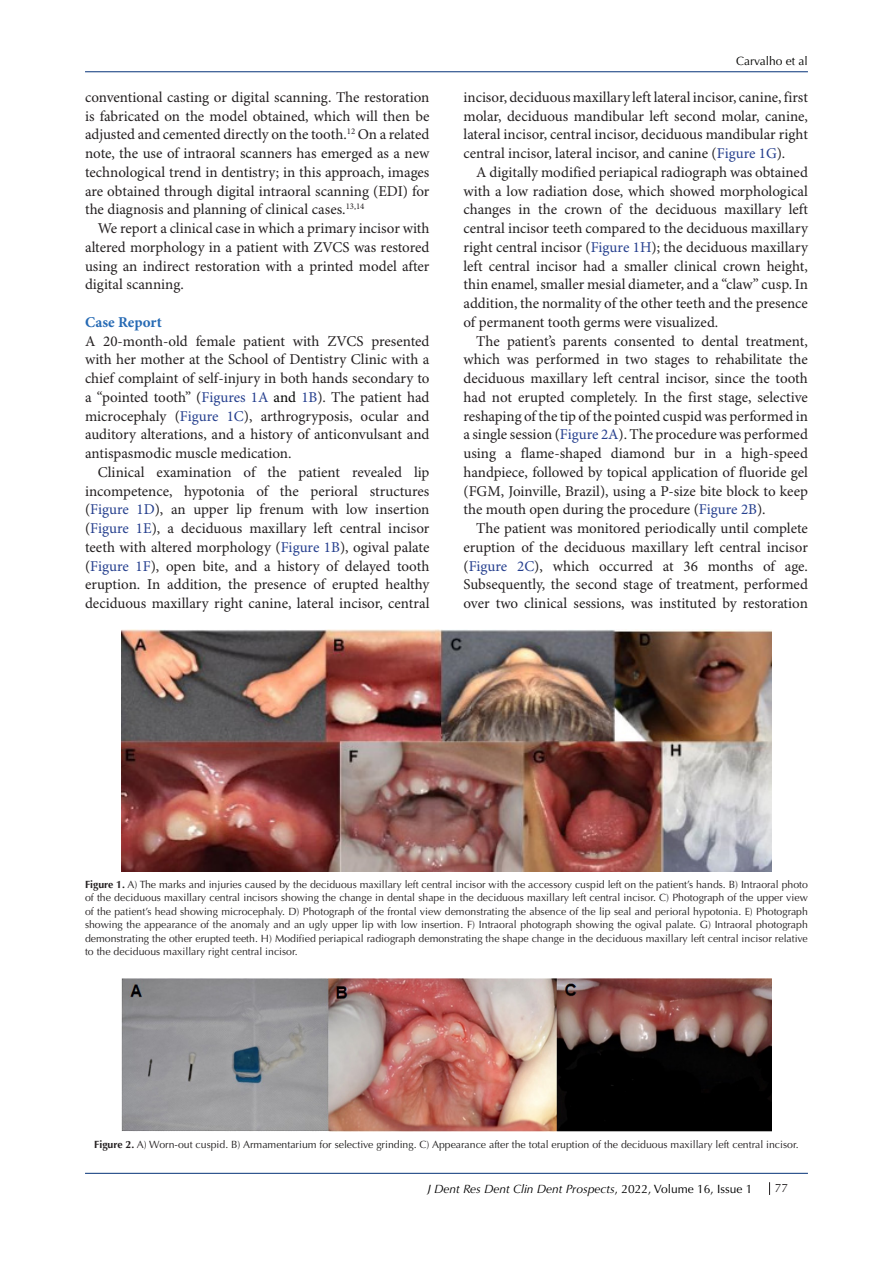
<style>
.page{position:relative;width:893px;height:1263px;background:#fff}
.page>*{position:absolute;margin:0;border:0;box-sizing:border-box;transform-origin:0 0}
.Default{font:15px/18.8px "Minion Pro";color:#231f20;text-align:justify}
.t1{font:700 15px "Minion Pro";letter-spacing:.005em;color:#266ab4}
.t2{font:italic 12px "Optima LT Std";color:#000}
.t3{font:12px "Optima LT Std";color:#040503}
.t4{font:12px "Optima LT Std";color:#231f20}
.t5{font:10.5px/13.5px "Optima LT Std";color:#231f20;text-align:justify}
.t6{font:10.5px "Optima LT Std";color:#201f1e}
.s1{color:#253f8e}
.s2{color:#040503}
.s3{font-weight:700}
.s4{font-weight:700;color:#231f20}
.s5{color:#231f20}
.s6{font-style:normal}
</style>
<div class="page">
<hr style="left:85px;top:71px;width:723px;height:1px;background:#053278">
<hr style="left:85px;top:1173px;width:723px;height:1px;background:#053278">
<svg style="left:769px;top:1182px;width:1px;height:13px"></svg>
<img style="left:122px;top:630px;width:649px;height:241px">
<img style="left:122px;top:978px;width:649px;height:153px">
<p class="Default" style="left:85px;top:88px;width:346px">conventional casting or digital scanning. The restoration is fabricated on the model obtained, which will then be adjusted and cemented directly on the tooth.<sup>12</sup> On a related note, the use of intraoral scanners has emerged as a new technological trend in dentistry; in this approach, images are obtained through digital intraoral scanning (EDI) for the diagnosis and planning of clinical cases.<sup>13,14</sup></p>
<p class="Default" style="left:85px;top:220px;width:346px;text-indent:13px">We report a clinical case in which a primary incisor with altered morphology in a patient with ZVCS was restored using an indirect restoration with a printed model after digital scanning.</p>
<p class="t1" style="left:85px;top:312px;width:78px">Case Report</p>
<p class="Default" style="left:85px;top:332px;width:346px">A 20-month-old female patient with ZVCS presented with her mother at the School of Dentistry Clinic with a chief complaint of self-injury in both hands secondary to a “pointed tooth” (<span class="s1">Figures 1A</span> <span class="s2">and</span> <span class="s1">1B</span>). The patient had microcephaly (<span class="s1">Figure 1C</span>), arthrogryposis, ocular and auditory alterations, and a history of anticonvulsant and antispasmodic muscle medication.</p>
<p class="Default" style="left:85px;top:463px;width:346px;text-indent:13px">Clinical examination of the patient revealed lip incompetence, hypotonia of the perioral structures (<span class="s1">Figure 1D</span>), an upper lip frenum with low insertion (<span class="s1">Figure 1E</span>), a deciduous maxillary left central incisor teeth with altered morphology (<span class="s1">Figure 1B</span>), ogival palate (<span class="s1">Figure 1F</span>), open bite, and a history of delayed tooth eruption. In addition, the presence of erupted healthy deciduous maxillary right canine, lateral incisor, central</p>
<p class="t3" style="left:736px;top:54px;width:73px">Carvalho et al</p>
<p class="Default" style="left:463px;top:88px;width:346px">incisor, deciduous maxillary left lateral incisor, canine, first molar, deciduous mandibular left second molar, canine, lateral incisor, central incisor, deciduous mandibular right central incisor, lateral incisor, and canine (<span class="s1">Figure 1G</span>).</p>
<p class="Default" style="left:463px;top:163px;width:346px;text-indent:13px">A digitally modified periapical radiograph was obtained with a low radiation dose, which showed morphological changes in the crown of the deciduous maxillary left central incisor teeth compared to the deciduous maxillary right central incisor (<span class="s1">Figure 1H</span>); the deciduous maxillary left central incisor had a smaller clinical crown height, thin enamel, smaller mesial diameter, and a “claw” cusp. In addition, the normality of the other teeth and the presence of permanent tooth germs were visualized.</p>
<p class="Default" style="left:463px;top:332px;width:346px;text-indent:13px">The patient’s parents consented to dental treatment, which was performed in two stages to rehabilitate the deciduous maxillary left central incisor, since the tooth had not erupted completely. In the first stage, selective reshaping of the tip of the pointed cuspid was performed in a single session (<span class="s1">Figure 2A</span>). The procedure was performed using a flame-shaped diamond bur in a high-speed handpiece, followed by topical application of fluoride gel (FGM, Joinville, Brazil), using a P-size bite block to keep the mouth open during the procedure (<span class="s1">Figure 2B</span>).</p>
<p class="Default" style="left:463px;top:520px;width:346px;text-indent:13px">The patient was monitored periodically until complete eruption of the deciduous maxillary left central incisor (<span class="s1">Figure 2C</span>), which occurred at 36 months of age.<br>Subsequently, the second stage of treatment, performed over two clinical sessions, was instituted by restoration</p>
<p class="t5" style="left:85px;top:877px;width:724px"><span class="s3">Figure 1.</span> A) The marks and injuries caused by the deciduous maxillary left central incisor with the accessory cuspid left on the patient’s hands. B) Intraoral photo of the deciduous maxillary central incisors showing the change in dental shape in the deciduous maxillary left central incisor. C) Photograph of the upper view of the patient’s head showing microcephaly. D) Photograph of the frontal view demonstrating the absence of the lip seal and perioral hypotonia. E) Photograph showing the appearance of the anomaly and an ugly upper lip with low insertion. F) Intraoral photograph showing the ogival palate. G) Intraoral photograph demonstrating the other erupted teeth. H) Modified periapical radiograph demonstrating the shape change in the deciduous maxillary left central incisor relative to the deciduous maxillary right central incisor.</p>
<p class="t6" style="left:94px;top:1138px;width:706px"><span class="s4">Figure 2.</span> <span class="s5">A) Worn-out cuspid</span>. <span class="s5">B)</span> Armamentarium for selective grinding. <span class="s5">C)</span> Appearance after the total eruption of <span class="s5">the deciduous maxillary left central incisor.</span></p>
<p class="t2" style="left:427px;top:1181px;width:326px">J Dent Res Dent Clin Dent Prospects<span class="s6">, 2022, Volume 16, Issue 1</span></p>
<p class="t4" style="left:775px;top:1181px;width:15px">77</p>
</div>
